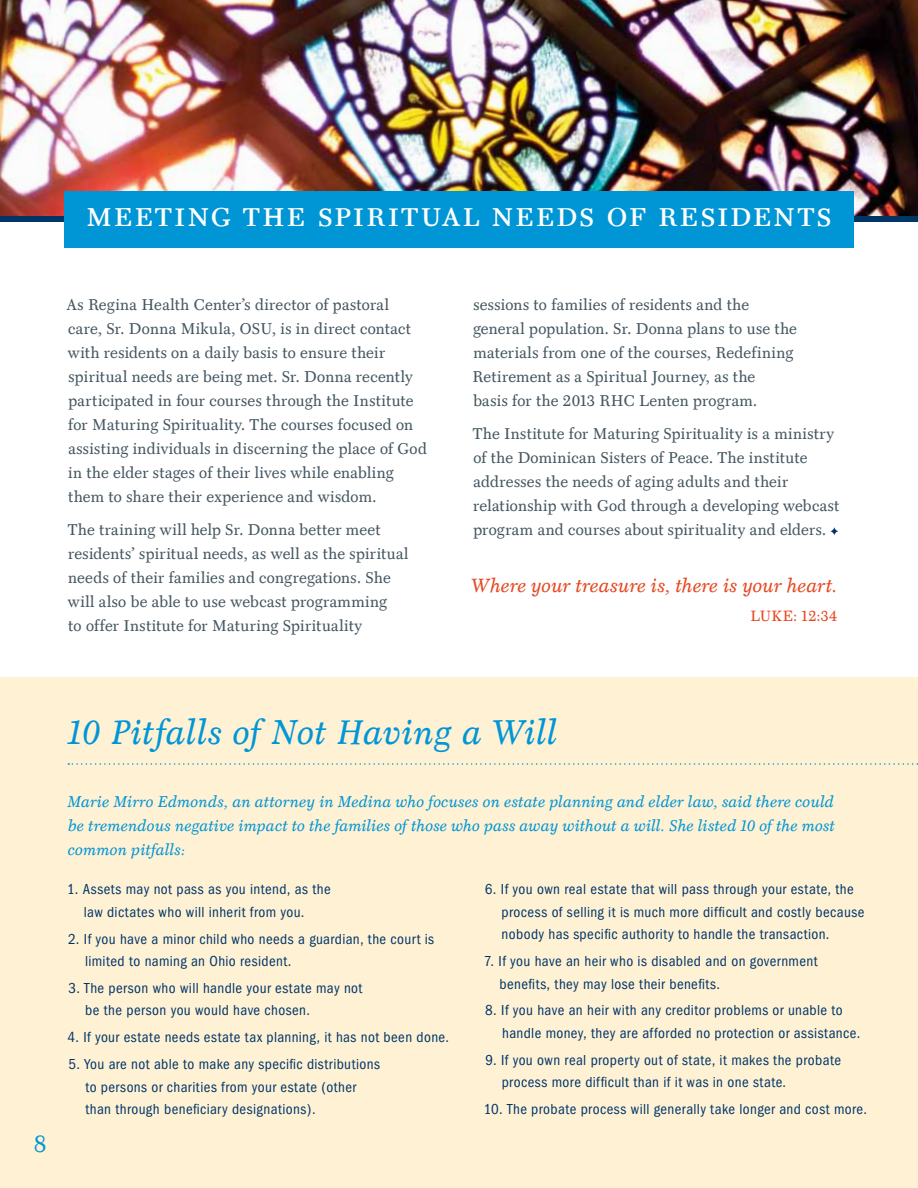
<style>
.page{position:relative;width:918px;height:1188px;background:#fff}
.page>*{position:absolute;margin:0;border:0;box-sizing:border-box;transform-origin:0 0}
.t1{font:34.5px "Mt.Augustine Small Caps";letter-spacing:.055em;color:#fff}
.t2{font:italic 34.5px "Mt.Augustine";letter-spacing:.025em;color:#0096d6}
.t3{font:24px "Mt.Augustine Roman";color:#0096d6}
.t4{font:italic 19.2px "Mt.Augustine";letter-spacing:.02em;color:#e54821}
.t5{font:15.75px/24px "Mt.Augustine Roman";letter-spacing:.025em;color:#455761}
.t6{font:italic 15.75px/24px "Mt.Augustine";letter-spacing:.025em;color:#0096d6;text-align:justify}
.t7{font:condensed 15px/22.5px "Franklin Gothic";letter-spacing:.025em;color:#003568}
.t8{font:15px "Mt.Augustine Roman";color:#e54821}
</style>
<div class="page">
<div style="left:0;top:678px;width:918px;height:510px;background:#fff1d4"></div>
<svg style="left:830px;top:527px;width:8px;height:8px"></svg>
<img style="left:0;top:0;width:918px;height:216px">
<div style="left:0;top:216px;width:918px;height:6px;background:#003568"></div>
<div style="left:64px;top:191px;width:790px;height:57px;background:#0096d6"></div>
<svg style="left:68px;top:763px;width:850px;height:2px"></svg>
<h1 class="t1" style="left:86px;top:195px;width:747px">meeting the spiritual needs of residents</h1>
<p class="t5" style="left:67px;top:293px;width:362px">As Regina Health Center’s director of pastoral care, Sr. Donna Mikula, OSU, is in direct contact with residents on a daily basis to ensure their spiritual needs are being met. Sr. Donna recently participated in four courses through the Institute for Maturing Spirituality. The courses focused on assisting individuals in discerning the place of God in the elder stages of their lives while enabling them to share their experience and wisdom.</p>
<p class="t5" style="left:68px;top:518px;width:342px">The training will help Sr. Donna better meet residents’ spiritual needs, as well as the spiritual needs of their families and congregations. She will also be able to use webcast programming<br>to offer Institute for Maturing Spirituality</p>
<p class="t5" style="left:473px;top:293px;width:326px">sessions to families of residents and the general population. Sr. Donna plans to use the materials from one of the courses, Redefining Retirement as a Spiritual Journey, as the<br>basis for the 2013 RHC Lenten program.</p>
<p class="t5" style="left:473px;top:422px;width:368px">The Institute for Maturing Spirituality is a ministry of the Dominican Sisters of Peace. The institute addresses the needs of aging adults and their relationship with God through a developing webcast program and courses about spirituality and elders.</p>
<p class="t4" style="left:471px;top:577px;width:367px">Where your treasure is, there is your heart.</p>
<p class="t8" style="left:750px;top:608px;width:12px">luke</p>
<p class="t8" style="left:793px;top:608px;width:45px">: 12:34</p>
<h2 class="t3" style="left:34px;top:1131px;width:14px">8</h2>
<h1 class="t2" style="left:68px;top:718px;width:491px">10 Pitfalls of Not Having a Will</h1>
<p class="t6" style="left:67px;top:791px;width:769px">Marie Mirro Edmonds, an attorney in Medina who focuses on estate planning and elder law, said there could be tremendous negative impact to the families of those who pass away without a will. She listed 10 of the most common pitfalls:</p>
<p class="t7" style="left:84px;top:878px;width:248px;text-indent:-17px">1. Assets may not pass as you intend, as the law dictates who will inherit from you.</p>
<p class="t7" style="left:85px;top:928px;width:351px;text-indent:-17px">2. If you have a minor child who needs a guardian, the court is limited to naming an Ohio resident.</p>
<p class="t7" style="left:85px;top:977px;width:279px;text-indent:-17px">3. The person who will handle your estate may not be the person you would have chosen.</p>
<p class="t7" style="left:68px;top:1026px;width:383px">4. If your estate needs estate tax planning, it has not been done.</p>
<p class="t7" style="left:85px;top:1053px;width:296px;text-indent:-17px">5. You are not able to make any specific distributions to persons or charities from your estate (other than through beneficiary designations).</p>
<p class="t7" style="left:502px;top:878px;width:364px;text-indent:-17px">6. If you own real estate that will pass through your estate, the process of selling it is much more difficult and costly because nobody has specific authority to handle the transaction.</p>
<p class="t7" style="left:500px;top:950px;width:320px;text-indent:-16px">7. If you have an heir who is disabled and on government benefits, they may lose their benefits.</p>
<p class="t7" style="left:502px;top:999px;width:360px;text-indent:-17px">8. If you have an heir with any creditor problems or unable to handle money, they are afforded no protection or assistance.</p>
<p class="t7" style="left:502px;top:1049px;width:341px;text-indent:-16px">9. If you own real property out of state, it makes the probate process more difficult than if it was in one state.</p>
<p class="t7" style="left:484px;top:1098px;width:385px">10. The probate process will generally take longer and cost more.</p>
</div>
